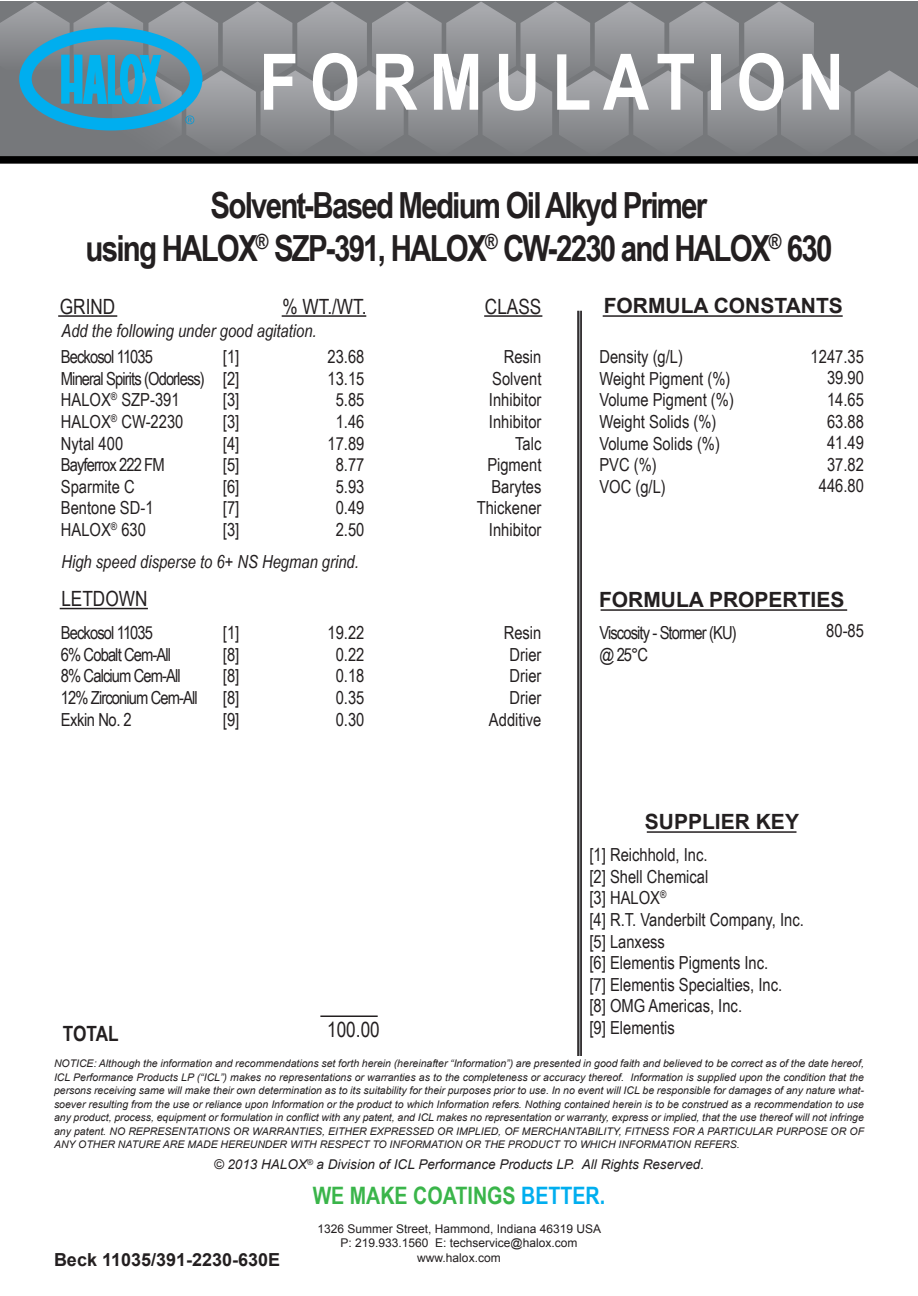
<style>
.page{position:relative;width:918px;height:1296px;background:#fff}
.page>*{position:absolute;margin:0;border:0;box-sizing:border-box;transform-origin:0 0}
.t1{font:700 78px "Arial Narrow";letter-spacing:.15em;color:#fff}
.t2{font:700 36px/43.2px "Arial Narrow";letter-spacing:-.05em;color:#231f20;text-align:center}
.t3{font:700 24px "Arial Narrow";color:#3ab54a}
.t4{font:700 21px "Arial";color:#231f20}
.t5{font:21px "Arial Narrow";color:#231f20}
.t6{font:700 21px "Arial Narrow";letter-spacing:-.005em;color:#231f20}
.t7{font:18px/21.6px "Arial Narrow";color:#231f20;text-align:right}
.t8{font:18px/21.6px "Arial Narrow";letter-spacing:-.05em;color:#231f20}
.t9{font:italic 18px "Arial Narrow";color:#231f20}
.t10{font:700 18px "Arial";color:#231f20}
.t11{font:italic 13.5px "Arial";color:#231f20}
.t12{font:12px/14.4px "Arial";color:#231f20;text-align:center}
.t13{font:italic 10.5px/13.5px "Arial";color:#231f20;text-align:justify}
.s1{color:#00aeef}
</style>
<div class="page">
<div style="left:577px;top:311px;width:5px;height:745px;background:#939598"></div>
<hr style="left:580px;top:311px;width:2px;height:745px;background:#231f20">
<hr style="left:577px;top:311px;width:2px;height:745px;background:#231f20">
<hr style="left:60px;top:608px;width:88px;height:1px;background:#231f20">
<hr style="left:58px;top:315px;width:59px;height:2px;background:#231f20">
<hr style="left:282px;top:315px;width:84px;height:2px;background:#231f20">
<hr style="left:484px;top:315px;width:58px;height:2px;background:#231f20">
<hr style="left:603px;top:315px;width:240px;height:2px;background:#231f20">
<hr style="left:601px;top:609px;width:246px;height:2px;background:#231f20">
<hr style="left:647px;top:831px;width:150px;height:2px;background:#231f20">
<hr style="left:320px;top:1016px;width:58px;height:1px;background:#231f20">
<div style="left:0;top:156px;width:918px;height:8px;background:#000"></div>
<svg style="left:0;top:2px;width:918px;height:154px;background:#808c93"></svg>
<h1 class="t1" style="left:259px;top:23px;width:586px">FORMULATION</h1>
<h2 class="t2" style="left:86px;top:182px;width:748px">Solvent-Based Medium Oil Alkyd Primer<br>using HALOX<sup>®</sup> SZP-391, HALOX<sup>®</sup> CW-2230 and HALOX<sup>®</sup> 630</h2>
<h3 class="t5" style="left:60px;top:291px;width:57px">GRIND</h3>
<h3 class="t5" style="left:282px;top:291px;width:86px">% WT./WT.</h3>
<h3 class="t5" style="left:485px;top:291px;width:58px">CLASS</h3>
<h3 class="t8" style="left:61px;top:345px;width:94px">Beckosol 11035</h3>
<h3 class="t4" style="left:604px;top:291px;width:241px">FORMULA CONSTANTS</h3>
<h3 class="t9" style="left:62px;top:318px;width:257px">Add the following under good agitation.</h3>
<h3 class="t7" style="left:599px;top:345px;width:136px;text-align:left">Density (g/L)<br>Weight Pigment (%)<br>Volume Pigment (%)<br>Weight Solids (%)<br>Volume Solids (%)<br>PVC (%)<br>VOC (g/L)</h3>
<h3 class="t7" style="left:811px;top:345px;width:55px">1247.35<br>39.90<br>14.65<br>63.88<br>41.49<br>37.82<br>446.80</h3>
<h3 class="t7" style="left:328px;top:345px;width:38px;text-align:center">23.68<br>13.15<br>5.85<br>1.46<br>17.89<br>8.77<br>5.93<br>0.49<br>2.50</h3>
<h3 class="t7" style="left:477px;top:345px;width:66px">Resin<br>Solvent<br>Inhibitor<br>Inhibitor<br>Talc<br>Pigment<br>Barytes<br>Thickener<br>Inhibitor</h3>
<h3 class="t9" style="left:61px;top:549px;width:299px">High speed disperse to 6+ NS Hegman grind.</h3>
<h3 class="t5" style="left:61px;top:584px;width:88px">LETDOWN</h3>
<h3 class="t8" style="left:61px;top:621px;width:94px">Beckosol 11035</h3>
<h3 class="t7" style="left:223px;top:621px;width:18px">[1]</h3>
<h3 class="t8" style="left:61px;top:643px;width:112px">6% Cobalt Cem-All</h3>
<h3 class="t7" style="left:223px;top:643px;width:18px">[8]</h3>
<h3 class="t8" style="left:61px;top:665px;width:122px">8% Calcium Cem-All</h3>
<h3 class="t7" style="left:223px;top:665px;width:18px">[8]</h3>
<h3 class="t8" style="left:61px;top:686px;width:138px">12% Zirconium Cem-All</h3>
<h3 class="t7" style="left:223px;top:686px;width:18px">[8]</h3>
<h3 class="t7" style="left:61px;top:708px;width:72px">Exkin No. 2</h3>
<h3 class="t7" style="left:223px;top:708px;width:18px">[9]</h3>
<h3 class="t7" style="left:61px;top:345px;width:180px;text-align:justify;text-indent:162px">[1] Mineral Spirits (Odorless) [2] HALOX<sup>®</sup> SZP-391</h3>
<h3 class="t7" style="left:223px;top:389px;width:18px">[3]</h3>
<h3 class="t7" style="left:61px;top:410px;width:124px">HALOX<sup>®</sup> CW-2230</h3>
<h3 class="t7" style="left:223px;top:410px;width:18px">[3]</h3>
<h3 class="t7" style="left:61px;top:432px;width:64px">Nytal 400</h3>
<h3 class="t7" style="left:223px;top:432px;width:18px">[4]</h3>
<h3 class="t8" style="left:61px;top:453px;width:105px">Bayferrox 222 FM</h3>
<h3 class="t7" style="left:223px;top:453px;width:18px">[5]</h3>
<h3 class="t7" style="left:61px;top:475px;width:75px">Sparmite C</h3>
<h3 class="t7" style="left:223px;top:475px;width:18px">[6]</h3>
<h3 class="t7" style="left:61px;top:497px;width:94px">Bentone SD-1</h3>
<h3 class="t7" style="left:223px;top:497px;width:18px">[7]</h3>
<h3 class="t7" style="left:61px;top:518px;width:87px">HALOX<sup>®</sup> 630</h3>
<h3 class="t7" style="left:223px;top:518px;width:18px">[3]</h3>
<h3 class="t4" style="left:599px;top:585px;width:247px">FORMULA PROPERTIES</h3>
<h3 class="t8" style="left:599px;top:621px;width:139px">Viscosity - Stormer (KU) @ 25°C</h3>
<h3 class="t7" style="left:826px;top:620px;width:39px">80-85</h3>
<h3 class="t7" style="left:328px;top:621px;width:38px;text-align:center">19.22<br>0.22<br>0.18<br>0.35<br>0.30</h3>
<h3 class="t7" style="left:489px;top:621px;width:54px">Resin<br>Drier<br>Drier<br>Drier<br>Additive</h3>
<h3 class="t6" style="left:63px;top:1018px;width:57px">TOTAL</h3>
<h3 class="t5" style="left:327px;top:1014px;width:54px">100.00</h3>
<h3 class="t4" style="left:645px;top:807px;width:156px">SUPPLIER KEY</h3>
<h3 class="t7" style="left:590px;top:843px;width:216px;text-align:left">[1] Reichhold, Inc.<br>[2] Shell Chemical<br>[3] HALOX<sup>®<br></sup>[4] R.T. Vanderbilt Company, Inc. [5] Lanxess<br>[6] Elementis Pigments Inc.<br>[7] Elementis Specialties, Inc.<br>[8] OMG Americas, Inc.<br>[9] Elementis</h3>
<p class="t13" style="left:54px;top:1057px;width:812px">NOTICE: Although the information and recommendations set forth herein (hereinafter “Information”) are presented in good faith and believed to be correct as of the date hereof, ICL Performance Products LP (“ICL”) makes no representations or warranties as to the completeness or accuracy thereof. Information is supplied upon the condition that the persons receiving same will make their own determination as to its suitability for their purposes prior to use. In no event will ICL be responsible for damages of any nature what&shy;soever resulting from the use or reliance upon Information or the product to which Information refers. Nothing contained herein is to be construed as a recommendation to use any product, process, equipment or formulation in conflict with any patent, and ICL makes no representation or warranty, express or implied, that the use thereof will not infringe any patent. NO REPRESENTATIONS OR WARRANTIES, EITHER EXPRESSED OR IMPLIED, OF MERCHANTABILITY, FITNESS FOR A PARTICULAR PURPOSE OR OF ANY OTHER NATURE ARE MADE HEREUNDER WITH RESPECT TO INFORMATION OR THE PRODUCT TO WHICH INFORMATION REFERS.</p>
<p class="t11" style="left:214px;top:1156px;width:492px">© 2013 HALOX<sup>®</sup> a Division of ICL Performance Products LP. All Rights Reserved.</p>
<h3 class="t10" style="left:54px;top:1247px;width:228px">Beck 11035/391-2230-630E</h3>
<h3 class="t3" style="left:313px;top:1178px;width:294px">WE MAKE COATINGS <span class="s1">BETTER.</span></h3>
<p class="t12" style="left:318px;top:1222px;width:285px">1326 Summer Street, Hammond, Indiana 46319 USA<br>P: 219.933.1560 E: techservice@halox.com www.halox.com</p>
</div>
